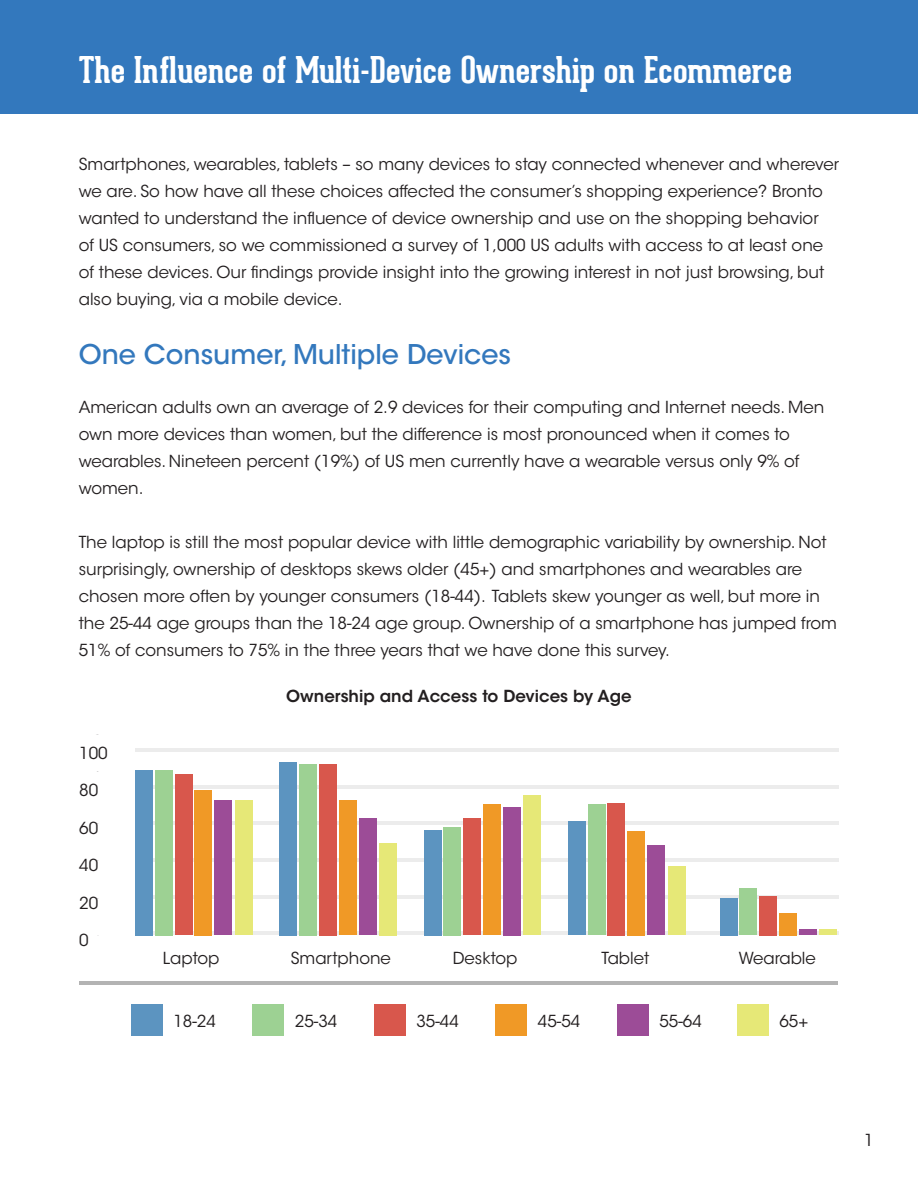
<style>
.page{position:relative;width:918px;height:1188px;background:#fff}
.page>*{position:absolute;margin:0;border:0;box-sizing:border-box;transform-origin:0 0}
.t1{font:700 36px "Geared Slab";color:#fff}
.t2{font:500 27px "ITC Avant Garde Std";color:#3378bd}
.t3{font:16.5px/27px "ITC Avant Garde Std";color:#231f20}
.t4{font:600 16.5px "ITC Avant Garde Std";color:#231f20}
</style>
<div class="page">
<hr style="left:135px;top:749px;width:704px;height:3px;background:#ececec">
<hr style="left:153px;top:785px;width:686px;height:3px;background:#ececec">
<svg style="left:153px;top:822px;width:686px;height:3px"></svg>
<svg style="left:153px;top:858px;width:686px;height:4px"></svg>
<svg style="left:153px;top:895px;width:686px;height:3px"></svg>
<svg style="left:153px;top:932px;width:686px;height:3px"></svg>
<div style="left:0;top:0;width:918px;height:113px;background:#3378bd"></div>
<div style="left:214px;top:800px;width:18px;height:135px;background:#9c4c97"></div>
<div style="left:235px;top:800px;width:18px;height:135px;background:#e6e877"></div>
<div style="left:359px;top:819px;width:17px;height:116px;background:#9c4c97"></div>
<div style="left:379px;top:843px;width:18px;height:92px;background:#e6e877"></div>
<div style="left:503px;top:807px;width:18px;height:128px;background:#9c4c97"></div>
<div style="left:523px;top:795px;width:18px;height:140px;background:#e6e877"></div>
<div style="left:647px;top:846px;width:18px;height:89px;background:#9c4c97"></div>
<div style="left:668px;top:866px;width:18px;height:69px;background:#e6e877"></div>
<div style="left:799px;top:930px;width:18px;height:5px;background:#9c4c97"></div>
<div style="left:819px;top:930px;width:18px;height:5px;background:#e6e877"></div>
<div style="left:195px;top:790px;width:17px;height:145px;background:#f09926"></div>
<div style="left:339px;top:800px;width:18px;height:135px;background:#f09926"></div>
<div style="left:483px;top:804px;width:18px;height:131px;background:#f09926"></div>
<div style="left:627px;top:831px;width:18px;height:104px;background:#f09926"></div>
<div style="left:779px;top:913px;width:18px;height:22px;background:#f09926"></div>
<div style="left:175px;top:775px;width:18px;height:160px;background:#d8574c"></div>
<div style="left:319px;top:764px;width:18px;height:171px;background:#d8574c"></div>
<div style="left:463px;top:819px;width:18px;height:116px;background:#d8574c"></div>
<div style="left:608px;top:803px;width:17px;height:132px;background:#d8574c"></div>
<div style="left:759px;top:896px;width:18px;height:39px;background:#d8574c"></div>
<div style="left:155px;top:770px;width:18px;height:165px;background:#9dd193"></div>
<div style="left:299px;top:764px;width:18px;height:171px;background:#9dd193"></div>
<div style="left:443px;top:827px;width:18px;height:108px;background:#9dd193"></div>
<div style="left:588px;top:804px;width:18px;height:131px;background:#9dd193"></div>
<div style="left:740px;top:889px;width:17px;height:46px;background:#9dd193"></div>
<div style="left:135px;top:770px;width:18px;height:165px;background:#5c94c0"></div>
<div style="left:279px;top:762px;width:18px;height:173px;background:#5c94c0"></div>
<div style="left:424px;top:830px;width:17px;height:105px;background:#5c94c0"></div>
<div style="left:568px;top:821px;width:18px;height:114px;background:#5c94c0"></div>
<div style="left:720px;top:898px;width:18px;height:37px;background:#5c94c0"></div>
<div style="left:131px;top:1004px;width:32px;height:32px;background:#5c94c0"></div>
<div style="left:252px;top:1004px;width:32px;height:32px;background:#9dd193"></div>
<div style="left:374px;top:1004px;width:32px;height:32px;background:#d8574c"></div>
<div style="left:495px;top:1004px;width:32px;height:32px;background:#f09926"></div>
<div style="left:617px;top:1004px;width:32px;height:32px;background:#9c4c97"></div>
<div style="left:737px;top:1004px;width:32px;height:32px;background:#e6e877"></div>
<hr style="left:80px;top:981px;width:758px;height:3px;background:#b3b3b3">
<p class="t1" style="left:79px;top:48px;width:715px">The Influence of Multi-Device Ownership on Ecommerce</p>
<p class="t3" style="left:79px;top:150px;width:762px">Smartphones, wearables, tablets – so many devices to stay connected whenever and wherever we are. So how have all these choices affected the consumer’s shopping experience? Bronto wanted to understand the influence of device ownership and use on the shopping behavior</p>
<p class="t3" style="left:79px;top:231px;width:747px;text-align:justify">of US consumers, so we commissioned a survey of 1,000 US adults with access to at least one of these devices. Our findings provide insight into the growing interest in not just browsing, but also buying, via a mobile device.</p>
<p class="t2" style="left:79px;top:338px;width:434px">One Consumer, Multiple Devices</p>
<p class="t3" style="left:79px;top:393px;width:747px">American adults own an average of 2.9 devices for their computing and Internet needs. Men own more devices than women, but the difference is most pronounced when it comes to wearables. Nineteen percent (19%) of US men currently have a wearable versus only 9% of women.</p>
<p class="t3" style="left:79px;top:528px;width:760px">The laptop is still the most popular device with little demographic variability by ownership. Not surprisingly, ownership of desktops skews older (45+) and smartphones and wearables are chosen more often by younger consumers (18-44). Tablets skew younger as well, but more in the 25-44 age groups than the 18-24 age group. Ownership of a smartphone has jumped from 51% of consumers to 75% in the three years that we have done this survey.</p>
<p class="t4" style="left:286px;top:686px;width:347px">Ownership and Access to Devices by Age</p>
<p class="t3" style="left:79px;top:739px;width:30px">100</p>
<p class="t3" style="left:79px;top:777px;width:21px">80</p>
<p class="t3" style="left:79px;top:814px;width:21px">60</p>
<p class="t3" style="left:79px;top:852px;width:21px">40</p>
<p class="t3" style="left:79px;top:889px;width:21px">20</p>
<p class="t3" style="left:79px;top:927px;width:11px">0</p>
<p class="t3" style="left:163px;top:944px;width:58px">Laptop</p>
<p class="t3" style="left:291px;top:944px;width:102px">Smartphone</p>
<p class="t3" style="left:453px;top:944px;width:66px">Desktop</p>
<p class="t3" style="left:601px;top:944px;width:49px">Tablet</p>
<p class="t3" style="left:739px;top:944px;width:78px">Wearable</p>
<p class="t3" style="left:173px;top:1007px;width:44px">18-24</p>
<p class="t3" style="left:295px;top:1007px;width:44px">25-34</p>
<p class="t3" style="left:416px;top:1007px;width:44px">35-44</p>
<p class="t3" style="left:538px;top:1007px;width:44px">45-54</p>
<p class="t3" style="left:659px;top:1007px;width:44px">55-64</p>
<p class="t3" style="left:779px;top:1007px;width:30px">65+</p>
<p class="t3" style="left:864px;top:1127px;width:11px">1</p>
</div>
